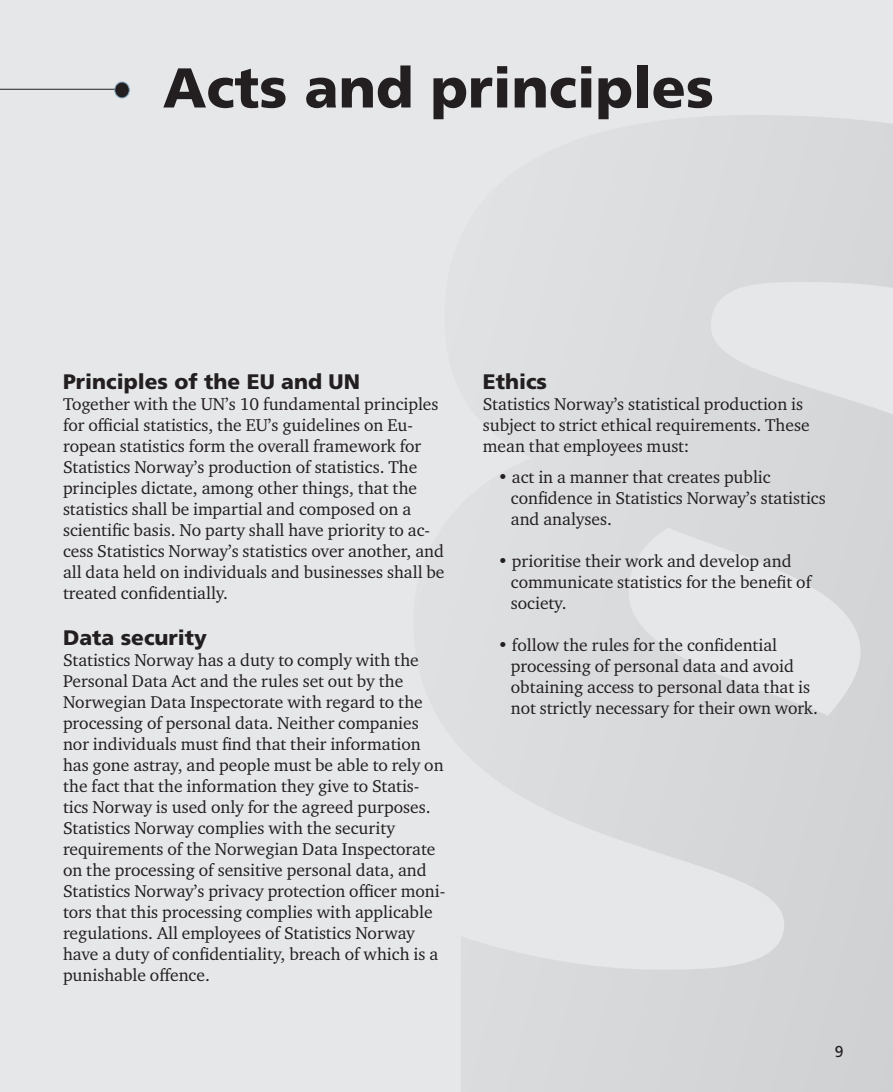
<style>
.page{position:relative;width:893px;height:1092px;background:#fff}
.page>*{position:absolute;margin:0;border:0;box-sizing:border-box;transform-origin:0 0}
.t1{font:900 1159.02px "Frutiger";color:#c9cacc}
.t2{font:900 56px "Frutiger";color:#231f20}
.t3{font:900 21px "Frutiger";color:#231f20}
.t4{font:17.5px/21px "Charter ITC Std";color:#231f20}
.t5{font:15.75px "Frutiger";color:#231f20}
</style>
<div class="page">
<div style="left:0;top:0;width:893px;height:1091px;background:#e6e7e9"></div>
<hr style="left:0;top:89px;width:129px;height:1px;background:#231f20">
<div style="left:115px;top:82px;width:14px;height:16px;background:#231f20;border-radius:50%"></div>
<div style="left:114px;top:82px;width:16px;height:16px;border:1px solid #7ea1b7;border-radius:50%"></div>
<h2 class="t2" style="left:163px;top:54px;width:553px">Acts and principles</h2>
<h1 class="t1" style="left:380px;top:-176px;width:732px">§</h1>
<p class="t3" style="left:63px;top:368px;width:299px">Principles of the EU and UN</p>
<p class="t4" style="left:63px;top:393px;width:383px">Together with the UN’s 10 fundamental principles for official statistics, the EU’s guidelines on Eu&shy;ropean statistics form the overall framework for Statistics Norway’s production of statistics. The principles dictate, among other things, that the statistics shall be impartial and composed on a scientific basis. No party shall have priority to ac&shy;cess Statistics Norway’s statistics over another, and all data held on individuals and businesses shall be treated confidentially.</p>
<p class="t3" style="left:63px;top:625px;width:146px">Data security</p>
<p class="t4" style="left:63px;top:649px;width:384px">Statistics Norway has a duty to comply with the Personal Data Act and the rules set out by the Norwegian Data Inspectorate with regard to the processing of personal data. Neither companies nor individuals must find that their information has gone astray, and people must be able to rely on the fact that the information they give to Statis&shy;tics Norway is used only for the agreed purposes.<br>Statistics Norway complies with the security requirements of the Norwegian Data Inspectorate on the processing of sensitive personal data, and Statistics Norway’s privacy protection officer moni&shy;tors that this processing complies with applicable regulations. All employees of Statistics Norway have a duty of confidentiality, breach of which is a punishable offence.</p>
<p class="t3" style="left:483px;top:368px;width:66px">Ethics</p>
<p class="t4" style="left:483px;top:393px;width:328px">Statistics Norway’s statistical production is subject to strict ethical requirements. These mean that employees must:</p>
<p class="t4" style="left:511px;top:466px;width:316px;text-indent:-13px">• act in a manner that creates public confidence in Statistics Norway’s statistics and analyses.</p>
<p class="t4" style="left:511px;top:550px;width:302px;text-indent:-13px">• prioritise their work and develop and communicate statistics for the benefit of society.</p>
<p class="t4" style="left:511px;top:634px;width:309px;text-indent:-13px">• follow the rules for the confidential processing of personal data and avoid obtaining access to personal data that is not strictly necessary for their own work.</p>
<p class="t5" style="left:835px;top:1042px;width:10px">9</p>
</div>
